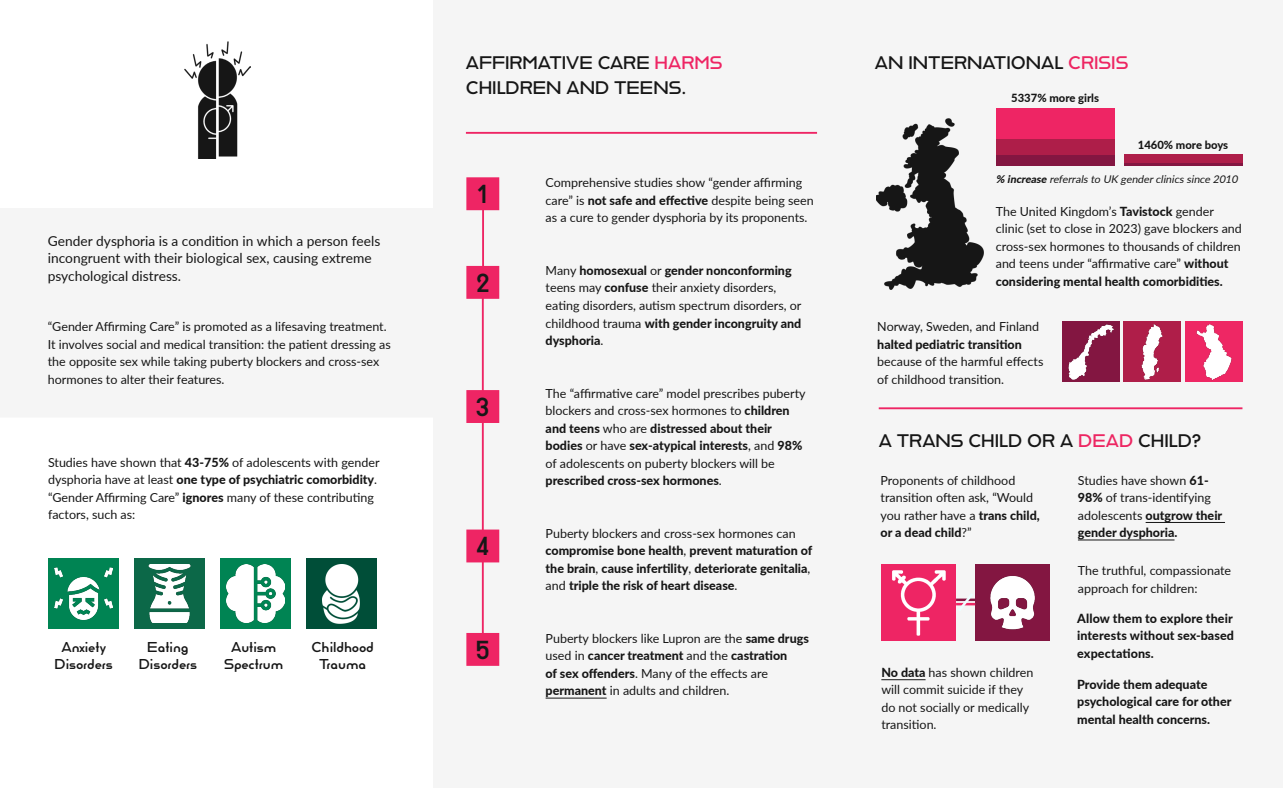
<style>
.page{position:relative;width:1283px;height:788px;background:#fff}
.page>*{position:absolute;margin:0;border:0;box-sizing:border-box;transform-origin:0 0}
.t1{font:25px "Reross Quadratic";color:#171717}
.t2{font:17.5px "Reross Quadratic";color:#161616}
.t3{font:13.75px/17.5px "Lato";color:#161616}
.t4{font:13.75px "Reross Quadratic";color:#161616}
.t5{font:12.5px/17.5px "Lato";color:#161616}
.t6{font:800 12.5px/17.5px "Lato";color:#161616}
.t7{font:800 11.25px "Lato";color:#161616}
.t8{font:italic 10.62px "Lato";color:#161616}
.s1{font-weight:800}
.s2{color:#ee2564}
.s3{font-weight:400}
.s4{color:#ed2662}
</style>
<div class="page">
<div style="left:433px;top:0;width:849px;height:788px;background:#f5f5f5"></div>
<div style="left:0;top:209px;width:433px;height:208px;background:#f5f5f5"></div>
<img style="left:184px;top:42px;width:67px;height:116px">
<div style="left:49px;top:558px;width:70px;height:70px;background:#008453"></div>
<img style="left:54px;top:567px;width:59px;height:53px">
<div style="left:134px;top:558px;width:71px;height:70px;background:#0c6848"></div>
<img style="left:148px;top:564px;width:43px;height:59px">
<div style="left:220px;top:558px;width:70px;height:70px;background:#008453"></div>
<img style="left:226px;top:564px;width:58px;height:59px">
<div style="left:306px;top:558px;width:70px;height:70px;background:#004e38"></div>
<img style="left:322px;top:564px;width:38px;height:59px">
<hr style="left:545px;top:697px;width:61px;height:1px;background:#161616">
<hr style="left:466px;top:132px;width:351px;height:2px;background:#ee2564">
<div style="left:466px;top:177px;width:33px;height:33px;background:#ee2564;border:2px solid #ee2564"></div>
<div style="left:466px;top:266px;width:33px;height:33px;background:#ee2564;border:2px solid #ee2564"></div>
<div style="left:466px;top:390px;width:33px;height:33px;background:#ee2564;border:2px solid #ee2564"></div>
<div style="left:466px;top:529px;width:33px;height:33px;background:#ee2564;border:2px solid #ee2564"></div>
<div style="left:466px;top:633px;width:33px;height:32px;background:#ee2564"></div>
<hr style="left:482px;top:209px;width:2px;height:59px;background:#ee2564">
<hr style="left:482px;top:296px;width:2px;height:96px;background:#ee2564">
<hr style="left:482px;top:421px;width:2px;height:110px;background:#ee2564">
<hr style="left:482px;top:561px;width:2px;height:74px;background:#ee2564">
<img style="left:876px;top:118px;width:107px;height:171px">
<div style="left:1062px;top:321px;width:57px;height:61px;background:#831641"></div>
<img style="left:1068px;top:324px;width:46px;height:56px">
<div style="left:995px;top:154px;width:119px;height:12px;background:#831641"></div>
<div style="left:995px;top:138px;width:119px;height:16px;background:#ae1e49"></div>
<div style="left:995px;top:108px;width:119px;height:30px;background:#ee2564"></div>
<hr style="left:1123px;top:163px;width:119px;height:3px;background:#831641">
<div style="left:1123px;top:154px;width:119px;height:9px;background:#ae1e49"></div>
<div style="left:1123px;top:321px;width:57px;height:61px;background:#af1e49"></div>
<img style="left:1141px;top:324px;width:22px;height:56px">
<div style="left:1185px;top:321px;width:57px;height:61px;background:#ee2764"></div>
<img style="left:1196px;top:324px;width:36px;height:56px">
<hr style="left:878px;top:407px;width:364px;height:2px;background:#ee2564">
<hr style="left:881px;top:679px;width:44px;height:1px;background:#161616">
<div style="left:881px;top:563px;width:75px;height:77px;background:#ee2564"></div>
<img style="left:892px;top:570px;width:54px;height:66px">
<div style="left:975px;top:563px;width:75px;height:77px;background:#831641"></div>
<img style="left:990px;top:575px;width:45px;height:55px">
<svg style="left:956px;top:598px;width:19px;height:8px"></svg>
<hr style="left:1145px;top:522px;width:80px;height:1px;background:#161616">
<hr style="left:1078px;top:539px;width:96px;height:1px;background:#161616">
<p class="t3" style="left:48px;top:231px;width:334px">Gender dysphoria is a condition in which a person feels incongruent with their biological sex, causing extreme psychological distress.</p>
<p class="t5" style="left:48px;top:317px;width:344px">“Gender Affirming Care” is promoted as a lifesaving treatment.<br>It involves social and medical transition: the patient dressing as the opposite sex while taking puberty blockers and cross-sex hormones to alter their features.</p>
<p class="t5" style="left:48px;top:453px;width:333px">Studies have shown that <span class="s1">43-75%</span> of adolescents with gender dysphoria have at least <span class="s1">one type of psychiatric comorbidity</span>. “Gender Affirming Care” <span class="s1">ignores</span> many of these contributing factors, such as:</p>
<p class="t4" style="left:61px;top:638px;width:46px">Anxiety</p>
<p class="t4" style="left:55px;top:654px;width:60px">Disorders</p>
<p class="t4" style="left:147px;top:638px;width:43px">Eating</p>
<p class="t4" style="left:139px;top:654px;width:60px">Disorders</p>
<p class="t4" style="left:231px;top:638px;width:47px">Autism</p>
<p class="t4" style="left:224px;top:654px;width:61px">Spectrum</p>
<p class="t4" style="left:312px;top:638px;width:63px">Childhood</p>
<p class="t4" style="left:319px;top:654px;width:48px">Trauma</p>
<p class="t2" style="left:466px;top:51px;width:258px">AFFIRMATIVE CARE <span class="s2">HARMS</span></p>
<p class="t2" style="left:466px;top:76px;width:222px">CHILDREN AND TEENS.</p>
<p class="t1" style="left:477px;top:178px;width:12px">1</p>
<p class="t1" style="left:476px;top:266px;width:15px">2</p>
<p class="t1" style="left:475px;top:390px;width:16px">3</p>
<p class="t1" style="left:476px;top:530px;width:15px">4</p>
<p class="t1" style="left:475px;top:633px;width:17px">5</p>
<p class="t5" style="left:545px;top:173px;width:269px">Comprehensive studies show “gender affirming care” is <span class="s1">not safe and effective</span> despite being seen as a cure to gender dysphoria by its proponents.</p>
<p class="t5" style="left:545px;top:261px;width:257px">Many <span class="s1">homosexual</span> or <span class="s1">gender nonconforming </span>teens may <span class="s1">confuse</span> their anxiety disorders, eating disorders, autism spectrum disorders, or childhood trauma <span class="s1">with gender incongruity and dysphoria</span>.</p>
<p class="t5" style="left:545px;top:383px;width:262px">The “affirmative care” model prescribes puberty blockers and cross-sex hormones to <span class="s1">children and teens</span> who are <span class="s1">distressed about their bodies</span> or have <span class="s1">sex-atypical interests</span>, and <span class="s1">98% </span>of adolescents on puberty blockers will be <span class="s1">prescribed cross-sex hormones</span>.</p>
<p class="t6" style="left:545px;top:523px;width:268px"><span class="s3">Puberty blockers and cross-sex hormones can </span>compromise bone health<span class="s3">,</span> prevent maturation of the brain<span class="s3">,</span> cause infertility<span class="s3">,</span> deteriorate genitalia<span class="s3">, and</span> triple the risk of heart disease<span class="s3">.</span></p>
<p class="t5" style="left:545px;top:628px;width:265px">Puberty blockers like Lupron are the <span class="s1">same drugs </span>used in <span class="s1">cancer treatment</span> and the <span class="s1">castration<br>of sex offenders</span>. Many of the effects are <span class="s1">permanent</span> in adults and children.</p>
<p class="t2" style="left:875px;top:51px;width:255px">AN INTERNATIONAL <span class="s4">CRISIS</span></p>
<p class="t7" style="left:1011px;top:90px;width:89px">5337% more girls</p>
<p class="t7" style="left:1137px;top:136px;width:92px">1460% more boys</p>
<p class="t8" style="left:995px;top:171px;width:246px"><span class="s1">% increase</span> referralsto UK genderclinicssince 2010</p>
<p class="t5" style="left:995px;top:202px;width:248px">The United Kingdom’s <span class="s1">Tavistock</span> gender clinic (set to close in 2023) gave blockers and cross-sex hormones to thousands of children and teens under “affirmative care” <span class="s1">without considering mental health comorbidities.</span></p>
<p class="t5" style="left:877px;top:317px;width:168px">Norway, Sweden, and Finland <span class="s1">halted pediatric transition </span>because of the harmful effects of childhood transition.</p>
<p class="t2" style="left:878px;top:429px;width:324px">A TRANS CHILD OR A <span class="s4">DEAD</span> CHILD?</p>
<p class="t5" style="left:880px;top:470px;width:161px">Proponents of childhood transition often ask, “Would you rather have a <span class="s1">trans child, or a dead child</span>?”</p>
<p class="t5" style="left:1078px;top:470px;width:146px">Studies have shown <span class="s1">61-<br>98%</span> of trans-identifying adolescents <span class="s1">outgrow their gender dysphoria.</span></p>
<p class="t5" style="left:1078px;top:561px;width:155px">The truthful, compassionate approach for children:</p>
<p class="t6" style="left:1077px;top:608px;width:158px;text-align:justify">Allow them to explore their interests without sex-based expectations.</p>
<p class="t6" style="left:1077px;top:675px;width:156px">Provide them adequate psychological care for other mental health concerns.</p>
<p class="t5" style="left:881px;top:663px;width:154px"><span class="s1">No data</span> has shown children will commit suicide if they do not socially or medically transition.</p>
</div>
